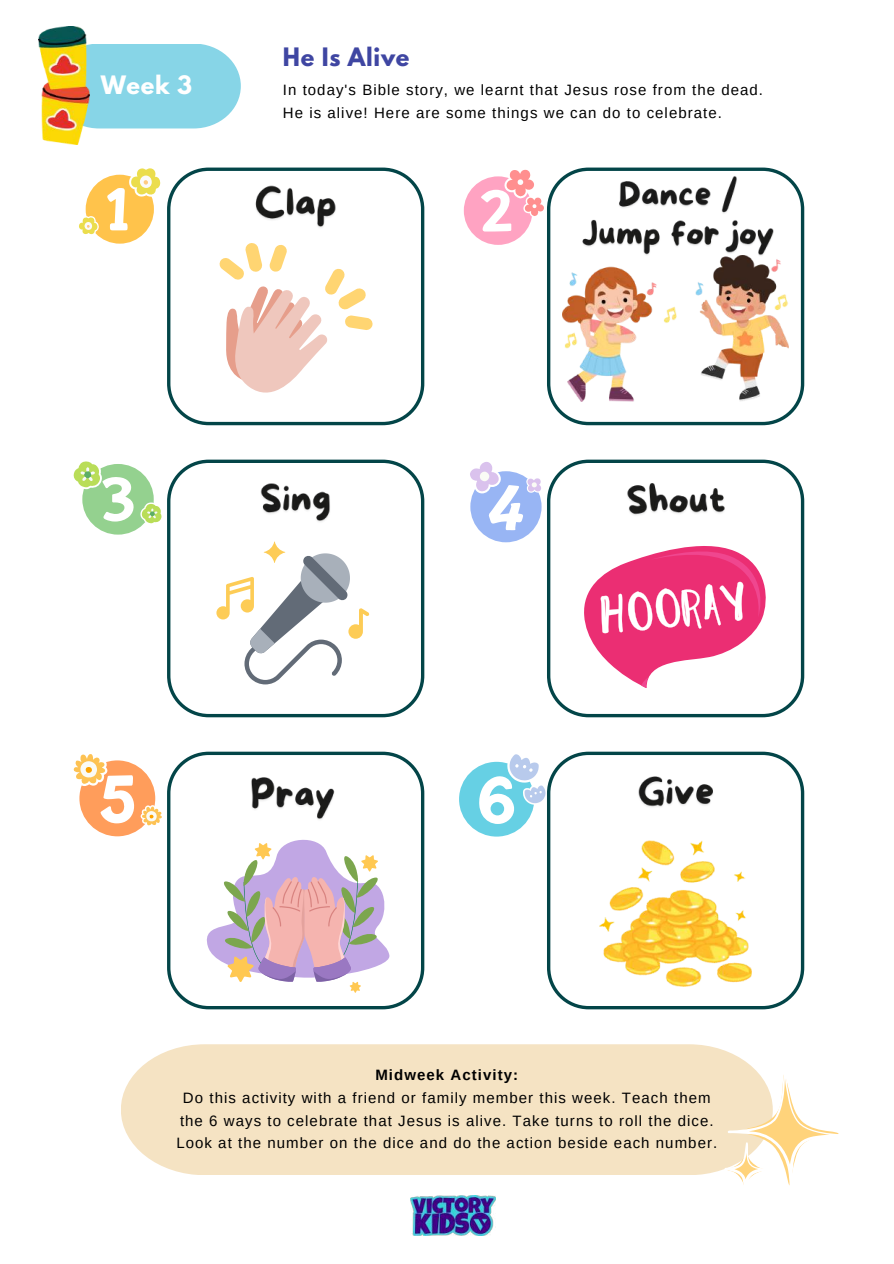
<style>
.page{position:relative;width:894px;height:1264px;background:#fff}
.page>*{position:absolute;margin:0;border:0;box-sizing:border-box;transform-origin:0 0}
.t1{font:700 22.5px "League Spartan";letter-spacing:.03em;color:#3f46a2}
.t2{font:700 22.5px "League Spartan";color:#fff}
.t3{font:15px/22.5px "Arimo";letter-spacing:.07em;color:#000;text-align:center}
.t4{font:700 15px "Arimo";letter-spacing:.07em;color:#000}
</style>
<div class="page">
<svg style="left:89px;top:44px;width:152px;height:84px;background:#8ed7e8"></svg>
<img style="left:410px;top:1195px;width:86px;height:40px">
<img style="left:38px;top:26px;width:51px;height:118px">
<svg style="left:167px;top:167px;width:257px;height:258px"></svg>
<svg style="left:547px;top:167px;width:257px;height:258px"></svg>
<svg style="left:79px;top:168px;width:82px;height:76px"></svg>
<svg style="left:463px;top:169px;width:81px;height:76px"></svg>
<svg style="left:73px;top:461px;width:89px;height:74px"></svg>
<svg style="left:470px;top:462px;width:72px;height:81px"></svg>
<svg style="left:73px;top:754px;width:89px;height:83px"></svg>
<svg style="left:459px;top:754px;width:87px;height:83px"></svg>
<svg style="left:167px;top:459px;width:257px;height:258px"></svg>
<svg style="left:547px;top:459px;width:257px;height:258px"></svg>
<svg style="left:167px;top:751px;width:257px;height:258px"></svg>
<svg style="left:547px;top:751px;width:257px;height:258px"></svg>
<div style="left:121px;top:1044px;width:631px;height:131px;background:#f5e3c3"></div>
<svg style="left:724px;top:1067px;width:115px;height:119px"></svg>
<img style="left:562px;top:255px;width:226px;height:146px">
<svg style="left:219px;top:242px;width:154px;height:160px"></svg>
<svg style="left:216px;top:541px;width:153px;height:143px"></svg>
<svg style="left:582px;top:537px;width:187px;height:151px"></svg>
<svg style="left:199px;top:834px;width:192px;height:158px"></svg>
<img style="left:599px;top:840px;width:152px;height:146px">
<img style="left:249px;top:183px;width:92px;height:52px">
<img style="left:578px;top:174px;width:200px;height:86px">
<img style="left:621px;top:478px;width:109px;height:47px">
<img style="left:256px;top:477px;width:80px;height:51px">
<img style="left:246px;top:772px;width:95px;height:54px">
<img style="left:633px;top:771px;width:87px;height:46px">
<h1 class="t2" style="left:101px;top:74px;width:93px">Week 3</h1>
<h1 class="t1" style="left:283px;top:45px;width:128px">He Is Alive</h1>
<p class="t3" style="left:283px;top:79px;width:481px;text-align:left">In today's Bible story, we learnt that Jesus rose from the dead.<br>He is alive! Here are some things we can do to celebrate.</p>
<p class="t4" style="left:375px;top:1066px;width:144px">Midweek Activity:</p>
<p class="t3" style="left:176px;top:1086px;width:542px">Do this activity with a friend or family member this week. Teach them the 6 ways to celebrate that Jesus is alive. Take turns to roll the dice.<br>Look at the number on the dice and do the action beside each number.</p>
</div>
